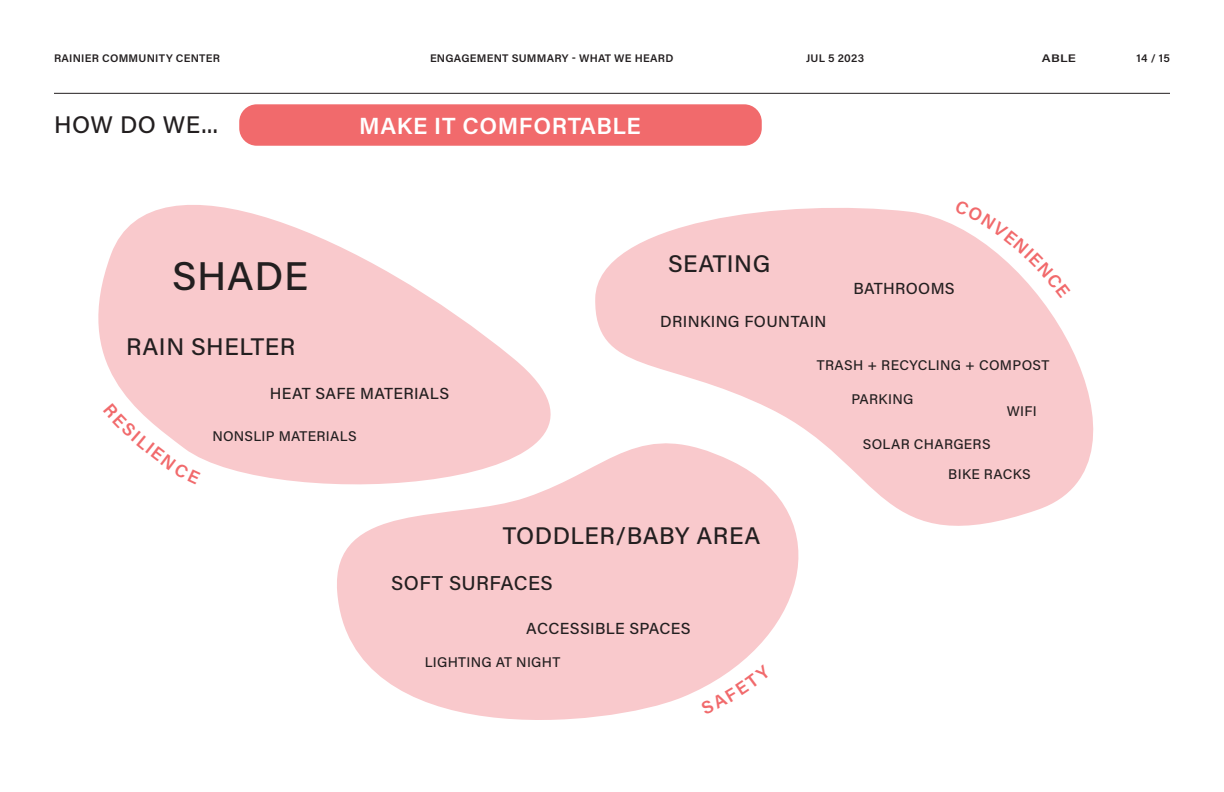
<style>
.page{position:relative;width:1224px;height:792px;background:#fff}
.page>*{position:absolute;margin:0;border:0;box-sizing:border-box;transform-origin:0 0}
.H2_-_PAGE_TITLE{font:500 40px "Acumin Pro";letter-spacing:.02em;color:#231f20}
.H2_-_PAGE_TITLE-2{font:500 24px "Acumin Pro";letter-spacing:.02em;color:#231f20}
.D3_-_DIAGRAM_TYPICAL{font:600 23.4px "Acumin Pro";letter-spacing:.025em;color:#fff}
.H2_-_PAGE_TITLE-3{font:500 20px "Acumin Pro";letter-spacing:.02em;color:#231f20}
.H2_-_PAGE_TITLE-4{font:500 16px "Acumin Pro";letter-spacing:.02em;color:#231f20}
.H2_-_PAGE_TITLE-5{font:500 14px "Acumin Pro";letter-spacing:.02em;color:#231f20}
.H3_-_STANDARD{font:600 11px "Acumin Pro";letter-spacing:.02em;color:#231f20}
.H3_-_STANDARD-2{font:600 11px "Acumin Pro";letter-spacing:.02em;color:#231f20;scale:1.2 1}
</style>
<div class="page">
<hr style="left:54px;top:93px;width:1116px;height:1px;background:#231f20">
<div style="left:239px;top:104px;width:523px;height:42px;background:#f16a6c;border-radius:18px"></div>
<svg style="left:98px;top:143px;width:574px;height:341px;fill:#f9c9cc"></svg>
<svg style="left:330px;top:416px;width:468px;height:304px;fill:#f9c9cc"></svg>
<svg style="left:594px;top:198px;width:500px;height:367px;fill:#f9c9cc"></svg>
<svg style="left:103px;top:403px;width:98px;height:81px"></svg>
<svg style="left:700px;top:664px;width:71px;height:51px"></svg>
<svg style="left:955px;top:199px;width:116px;height:100px"></svg>
<p class="H3_-_STANDARD" style="left:54px;top:51px;width:168px">RAINIER COMMUNITY CENTER</p>
<p class="H3_-_STANDARD" style="left:430px;top:51px;width:245px">ENGAGEMENT SU MMARY - WHAT WE HEARD</p>
<p class="H3_-_STANDARD" style="left:806px;top:51px;width:60px">JUL 5 2023</p>
<p class="H3_-_STANDARD-2" style="left:1042px;top:51px;width:30px">ABLE</p>
<p class="H3_-_STANDARD" style="left:1137px;top:51px;width:35px">14 / 15</p>
<p class="H2_-_PAGE_TITLE-2" style="left:54px;top:108px;width:165px">HOW DO WE...</p>
<p class="D3_-_DIAGRAM_TYPICAL" style="left:359px;top:109px;width:283px">MAKE IT COMFORTABLE</p>
<p class="H2_-_PAGE_TITLE" style="left:172px;top:248px;width:138px">SHADE</p>
<p class="H2_-_PAGE_TITLE-2" style="left:126px;top:330px;width:171px">RAIN SHELTER</p>
<p class="H2_-_PAGE_TITLE-4" style="left:270px;top:382px;width:181px">HEAT SAFE MATERIALS</p>
<p class="H2_-_PAGE_TITLE-5" style="left:212px;top:426px;width:146px">NONSLIP MATERIALS</p>
<p class="H2_-_PAGE_TITLE-2" style="left:668px;top:247px;width:104px">SEATING</p>
<p class="H2_-_PAGE_TITLE-4" style="left:660px;top:310px;width:168px">DRINKING FOUNTAIN</p>
<p class="H2_-_PAGE_TITLE-4" style="left:853px;top:278px;width:103px">BATHROOMS</p>
<p class="H2_-_PAGE_TITLE-5" style="left:817px;top:355px;width:234px">TRASH + RECYCLING + COMPOST</p>
<p class="H2_-_PAGE_TITLE-5" style="left:852px;top:390px;width:63px">PARKING</p>
<p class="H2_-_PAGE_TITLE-5" style="left:1007px;top:402px;width:31px">WIFI</p>
<p class="H2_-_PAGE_TITLE-5" style="left:863px;top:434px;width:129px">SOLAR CHARGERS</p>
<p class="H2_-_PAGE_TITLE-5" style="left:948px;top:464px;width:84px">BIKE RACKS</p>
<p class="H2_-_PAGE_TITLE-2" style="left:503px;top:519px;width:259px">TODDLER/BABY AREA</p>
<p class="H2_-_PAGE_TITLE-3" style="left:391px;top:569px;width:163px">SOFT SURFACES</p>
<p class="H2_-_PAGE_TITLE-4" style="left:526px;top:618px;width:166px">ACCESSIBLE SPACES</p>
<p class="H2_-_PAGE_TITLE-5" style="left:425px;top:653px;width:137px">LIGHTING AT NIGHT</p>
</div>
